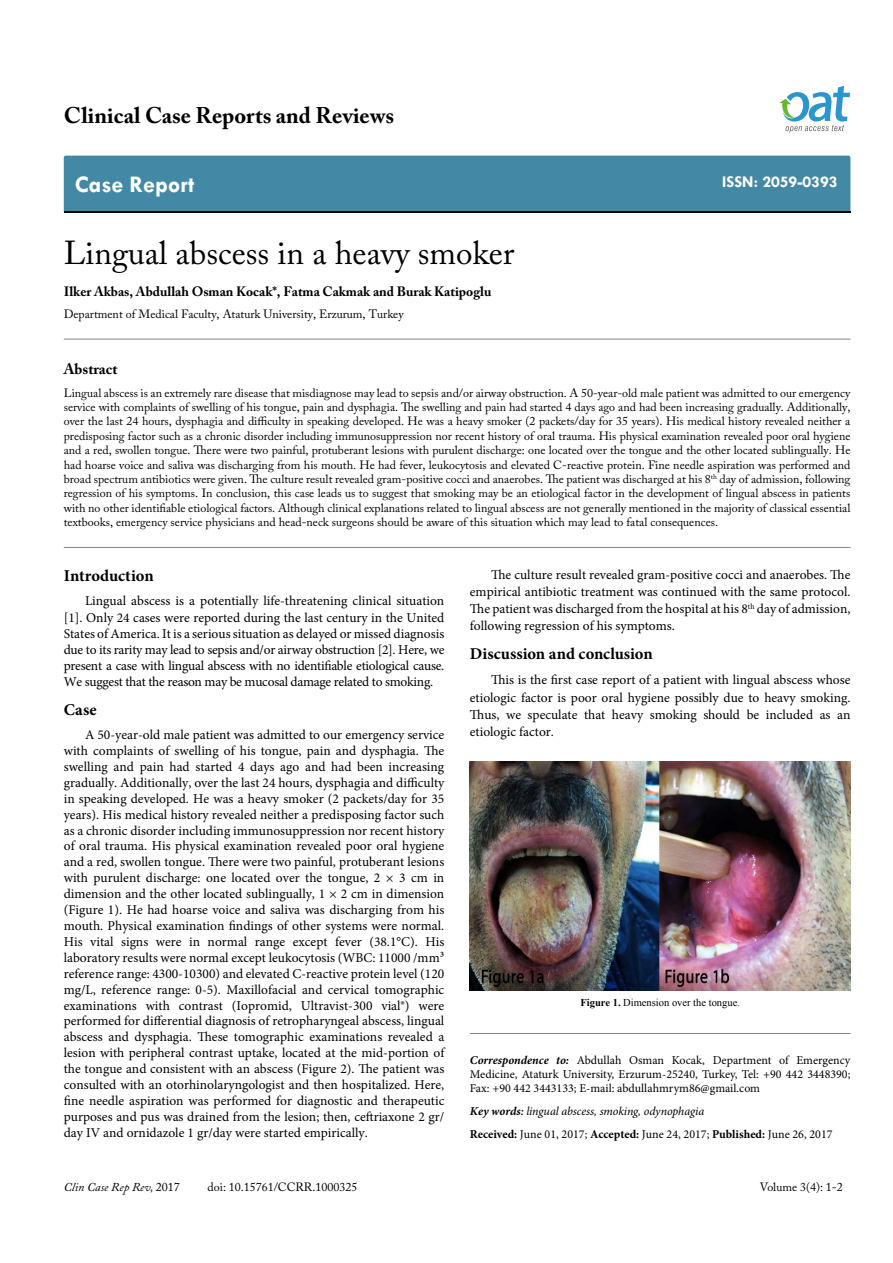
<style>
.page{position:relative;width:893px;height:1263px;background:#fff}
.page>*{position:absolute;margin:0;border:0;box-sizing:border-box;transform-origin:0 0}
.t1{font:33px "Adobe Caslon Pro";color:#000}
.t2{font:700 24px "Tw Cen";color:#fff}
.t3{font:700 22.5px "Adobe Caslon Pro";color:#000}
.t4{font:700 16.5px "Minion Pro";color:#000}
.t5{font:700 16.5px "Tw Cen";color:#fff}
.t6{font:700 15px "Adobe Caslon Pro";color:#000}
.t7{font:13.5px/15.9px "Minion Pro";color:#000;text-align:justify}
.t8{font:700 13.5px "Adobe Caslon Pro";color:#000}
.t9{font:12px/14.4px "Adobe Caslon Pro";color:#000;text-align:justify}
.t10{font:12px/14.4px "Minion Pro";color:#000;text-align:justify}
.t11{font:italic 12px "Adobe Caslon Pro";color:#000}
.t12{font:10.5px "Times New Roman";color:#000}
.s1{font-weight:700}
.s2{font-weight:700;font-style:italic}
.s3{font-weight:600;font-style:italic}
.s4{font-style:italic}
.s5{font-style:normal}
</style>
<div class="page">
<div style="left:64px;top:156px;width:786px;height:56px;background:#4389a5"></div>
<svg style="left:779px;top:86px;width:71px;height:47px"></svg>
<hr style="left:64px;top:339px;width:786px;height:1px;background:#808285">
<hr style="left:64px;top:547px;width:786px;height:1px;background:#808285">
<hr style="left:470px;top:1033px;width:380px;height:1px;background:#808285">
<img style="left:470px;top:762px;width:380px;height:228px">
<h3 class="t3" style="left:64px;top:102px;width:332px">Clinical Case Reports and Reviews</h3>
<h2 class="t2" style="left:75px;top:170px;width:121px">Case Report</h2>
<h1 class="t1" style="left:64px;top:233px;width:452px">Lingual abscess in a heavy smoker</h1>
<p class="t8" style="left:64px;top:283px;width:429px">Ilker Akbas, Abdullah Osman Kocak*, Fatma Cakmak and Burak Katipoglu</p>
<p class="t9" style="left:64px;top:306px;width:341px">Department of Medical Faculty, Ataturk University, Erzurum, Turkey</p>
<p class="t5" style="left:722px;top:172px;width:117px">ISSN: 2059-0393</p>
<p class="t6" style="left:64px;top:360px;width:55px">Abstract</p>
<p class="t9" style="left:64px;top:385px;width:788px">Lingual abscess is an extremely rare disease that misdiagnose may lead to sepsis and/or airway obstruction. A 50-year-old male patient was admitted to our emergency service with complaints of swelling of his tongue, pain and dysphagia. The swelling and pain had started 4 days ago and had been increasing gradually. Additionally, over the last 24 hours, dysphagia and difficulty in speaking developed. He was a heavy smoker (2 packets/day for 35 years). His medical history revealed neither a predisposing factor such as a chronic disorder including immunosuppression nor recent history of oral trauma. His physical examination revealed poor oral hygiene and a red, swollen tongue. There were two painful, protuberant lesions with purulent discharge: one located over the tongue and the other located sublingually. He had hoarse voice and saliva was discharging from his mouth. He had fever, leukocytosis and elevated C-reactive protein. Fine needle aspiration was performed and broad spectrum antibiotics were given. The culture result revealed gram-positive cocci and anaerobes. The patient was discharged at his 8<sup>th</sup> day of admission, following regression of his symptoms. In conclusion, this case leads us to suggest that smoking may be an etiological factor in the development of lingual abscess in patients with no other identifiable etiological factors. Although clinical explanations related to lingual abscess are not generally mentioned in the majority of classical essential textbooks, emergency service physicians and head-neck surgeons should be aware of this situation which may lead to fatal consequences.</p>
<p class="t4" style="left:64px;top:564px;width:91px">Introduction</p>
<p class="t7" style="left:64px;top:593px;width:382px;text-indent:21px">Lingual abscess is a potentially life-threatening clinical situation [1]. Only 24 cases were reported during the last century in the United States of America. It is a serious situation as delayed or missed diagnosis due to its rarity may lead to sepsis and/or airway obstruction [2]. Here, we present a case with lingual abscess with no identifiable etiological cause.<br>We suggest that the reason may be mucosal damage related to smoking.</p>
<p class="t4" style="left:64px;top:698px;width:34px">Case</p>
<p class="t7" style="left:64px;top:727px;width:382px;text-indent:21px">A 50-year-old male patient was admitted to our emergency service with complaints of swelling of his tongue, pain and dysphagia. The swelling and pain had started 4 days ago and had been increasing gradually. Additionally, over the last 24 hours, dysphagia and difficulty in speaking developed. He was a heavy smoker (2 packets/day for 35 years). His medical history revealed neither a predisposing factor such as a chronic disorder including immunosuppression nor recent history of oral trauma. His physical examination revealed poor oral hygiene and a red, swollen tongue. There were two painful, protuberant lesions with purulent discharge: one located over the tongue, 2 × 3 cm in dimension and the other located sublingually, 1 × 2 cm in dimension (Figure 1). He had hoarse voice and saliva was discharging from his mouth. Physical examination findings of other systems were normal.<br>His vital signs were in normal range except fever (38.1°C). His laboratory results were normal except leukocytosis (WBC: 11000 /mm³ reference range: 4300-10300) and elevated C-reactive protein level (120 mg/L, reference range: 0-5). Maxillofacial and cervical tomographic examinations with contrast (Iopromid, Ultravist-300 vial®) were performed for differential diagnosis of retropharyngeal abscess, lingual abscess and dysphagia. These tomographic examinations revealed a lesion with peripheral contrast uptake, located at the mid-portion of the tongue and consistent with an abscess (Figure 2). The patient was consulted with an otorhinolaryngologist and then hospitalized. Here, fine needle aspiration was performed for diagnostic and therapeutic purposes and pus was drained from the lesion; then, ceftriaxone 2 gr/ day IV and ornidazole 1 gr/day were started empirically.</p>
<p class="t7" style="left:470px;top:566px;width:382px;line-height:17.2px;text-indent:21px">The culture result revealed gram-positive cocci and anaerobes. The empirical antibiotic treatment was continued with the same protocol.<br>The patient was discharged from the hospital at his 8<sup>th</sup> day of admission, following regression of his symptoms.</p>
<p class="t4" style="left:470px;top:642px;width:184px">Discussion and conclusion</p>
<p class="t7" style="left:470px;top:671px;width:382px;line-height:17.2px;text-indent:21px">This is the first case report of a patient with lingual abscess whose etiologic factor is poor oral hygiene possibly due to heavy smoking.<br>Thus, we speculate that heavy smoking should be included as an etiologic factor.</p>
<p class="t12" style="left:580px;top:996px;width:161px"><span class="s1">Figure 1.</span> Dimension over the tongue.</p>
<p class="t10" style="left:470px;top:1052px;width:382px"><span class="s2">Correspondence to:</span> Abdullah Osman Kocak, Department of Emergency Medicine, Ataturk University, Erzurum-25240, Turkey, Tel: +90 442 3448390; Fax: +90 442 3443133; E-mail: abdullahmrym86@gmail.com</p>
<p class="t10" style="left:470px;top:1100px;width:364px;line-height:23px"><span class="s2">Key words</span><span class="s3">:</span> <span class="s4">lingual abscess, smoking, odynophagia<br></span><span class="s1">Received:</span> June 01, 2017; <span class="s1">Accepted:</span> June 24, 2017; <span class="s1">Published:</span> June 26, 2017</p>
<p class="t11" style="left:64px;top:1180px;width:118px">Clin Case Rep Rev, <span class="s5">2017</span></p>
<p class="t9" style="left:208px;top:1180px;width:151px">doi: 10.15761/CCRR.1000325</p>
<p class="t9" style="left:760px;top:1180px;width:84px">Volume 3(4): 1-2</p>
</div>
